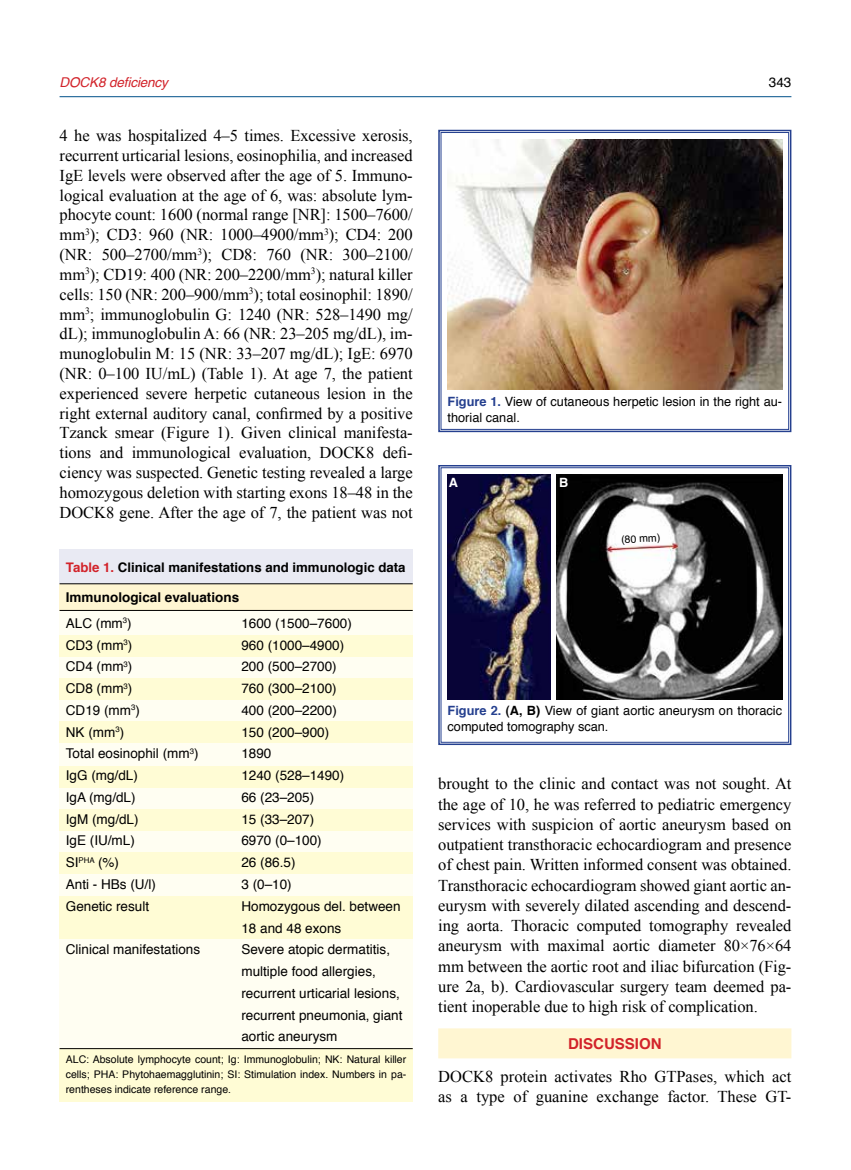
<style>
.page{position:relative;width:851px;height:1170px;background:#fff}
.page>*{position:absolute;margin:0;border:0;box-sizing:border-box;transform-origin:0 0}
.t1{font:16.5px/19.8px "Times New Roman";letter-spacing:-.005em;color:#000;text-align:justify}
.t2{font:700 15px "Helvetica";color:#d2232a}
.t3{font:13.5px/21.8px "Helvetica";color:#000}
.t4{font:700 13.5px/26px "Helvetica";color:#000}
.t5{font:italic 13.5px "Helvetica";letter-spacing:-.01em;color:#d2232a}
.t6{font:700 13.2px "Helvetica";color:#000}
.t7{font:12.75px/16.5px "Helvetica";color:#000}
.t8{font:700 12.75px "Helvetica";color:#fff}
.t9{font:10.5px/15px "Helvetica";color:#000;text-align:justify}
.s1{color:#d2232a}
.s2{font-weight:400}
.s3{font-weight:700;color:#25408f}
.s4{font-weight:700}
</style>
<div class="page">
<div style="left:438px;top:1028px;width:353px;height:30px;background:#fff6d2"></div>
<hr style="left:60px;top:96px;width:731px;height:1px;background:#00508a">
<svg style="left:438px;top:129px;width:354px;height:304px"></svg>
<img style="left:447px;top:139px;width:335px;height:251px">
<div style="left:60px;top:549px;width:352px;height:34px;background:#e9eaf3"></div>
<div style="left:60px;top:610px;width:352px;height:465px;background:#fffef2"></div>
<div style="left:60px;top:584px;width:352px;height:26px;background:#fff6d2"></div>
<div style="left:60px;top:635px;width:352px;height:21px;background:#fffcd5"></div>
<div style="left:60px;top:678px;width:352px;height:21px;background:#fffcd5"></div>
<div style="left:60px;top:721px;width:352px;height:21px;background:#fffcd5"></div>
<div style="left:60px;top:765px;width:352px;height:22px;background:#fffcd5"></div>
<div style="left:60px;top:808px;width:352px;height:22px;background:#fffcd5"></div>
<div style="left:60px;top:852px;width:352px;height:21px;background:#fffcd5"></div>
<div style="left:60px;top:896px;width:352px;height:42px;background:#fffcd5"></div>
<div style="left:60px;top:1048px;width:352px;height:53px;background:#fffcd5"></div>
<hr style="left:60px;top:583px;width:352px;height:1px;background:#000">
<hr style="left:60px;top:610px;width:352px;height:1px;background:#000">
<hr style="left:60px;top:1048px;width:352px;height:1px;background:#000">
<svg style="left:438px;top:465px;width:354px;height:280px"></svg>
<img style="left:447px;top:474px;width:103px;height:225px">
<img style="left:556px;top:474px;width:226px;height:225px">
<p class="t5" style="left:60px;top:71px;width:110px">DOCK8 deficiency</p>
<p class="t3" style="left:768px;top:72px;width:24px">343</p>
<p class="t1" style="left:60px;top:125px;width:354px">4 he was hospitalized 4–5 times. Excessive xerosis, recurrent urticarial lesions, eosinophilia, and increased IgE levels were observed after the age of 5. Immuno&shy;logical evaluation at the age of 6, was: absolute lym&shy;phocyte count: 1600 (normal range [NR]: 1500–7600/ mm<sup>3</sup>); CD3: 960 (NR: 1000–4900/mm<sup>3</sup>); CD4: 200 (NR: 500–2700/mm<sup>3</sup>); CD8: 760 (NR: 300–2100/ mm<sup>3</sup>); CD19: 400 (NR: 200–2200/mm<sup>3</sup>); natural killer cells: 150 (NR: 200–900/mm<sup>3</sup>); total eosinophil: 1890/ mm<sup>3</sup>; immunoglobulin G: 1240 (NR: 528–1490 mg/ dL); immunoglobulin A: 66 (NR: 23–205 mg/dL), im&shy;munoglobulin M: 15 (NR: 33–207 mg/dL); IgE: 6970 (NR: 0–100 IU/mL) (Table 1). At age 7, the patient experienced severe herpetic cutaneous lesion in the right external auditory canal, confirmed by a positive Tzanck smear (Figure 1). Given clinical manifesta&shy;tions and immunological evaluation, DOCK8 defi&shy;ciency was suspected. Genetic testing revealed a large homozygous deletion with starting exons 18–48 in the DOCK8 gene. After the age of 7, the patient was not</p>
<p class="t6" style="left:66px;top:558px;width:341px"><span class="s1">Table 1.</span> Clinical manifestations and immunologic data</p>
<p class="t4" style="left:66px;top:585px;width:175px">Immunological evaluations<br><span class="s2">ALC (mm</span><sup>3</sup><span class="s2">)</span></p>
<p class="t3" style="left:241px;top:613px;width:112px">1600 (1500–7600)</p>
<p class="t3" style="left:66px;top:634px;width:68px">CD3 (mm<sup>3</sup>)</p>
<p class="t3" style="left:241px;top:634px;width:104px">960 (1000–4900)</p>
<p class="t3" style="left:66px;top:656px;width:68px">CD4 (mm<sup>3</sup>)</p>
<p class="t3" style="left:241px;top:656px;width:97px">200 (500–2700)</p>
<p class="t3" style="left:66px;top:678px;width:68px">CD8 (mm<sup>3</sup>)</p>
<p class="t3" style="left:241px;top:678px;width:97px">760 (300–2100)</p>
<p class="t3" style="left:66px;top:700px;width:76px">CD19 (mm<sup>3</sup>)</p>
<p class="t3" style="left:241px;top:700px;width:97px">400 (200–2200)</p>
<p class="t3" style="left:66px;top:721px;width:60px">NK (mm<sup>3</sup>)</p>
<p class="t3" style="left:241px;top:721px;width:89px">150 (200–900)</p>
<p class="t3" style="left:66px;top:743px;width:134px">Total eosinophil (mm<sup>3</sup>)</p>
<p class="t3" style="left:241px;top:743px;width:32px">1890</p>
<p class="t3" style="left:66px;top:765px;width:74px">IgG (mg/dL)</p>
<p class="t3" style="left:241px;top:765px;width:104px">1240 (528–1490)</p>
<p class="t3" style="left:66px;top:787px;width:71px">IgA (mg/dL)</p>
<p class="t3" style="left:241px;top:787px;width:74px">66 (23–205)</p>
<p class="t3" style="left:66px;top:808px;width:74px">IgM (mg/dL)</p>
<p class="t3" style="left:241px;top:808px;width:74px">15 (33–207)</p>
<p class="t3" style="left:66px;top:830px;width:71px">IgE (IU/mL)</p>
<p class="t3" style="left:241px;top:830px;width:82px">6970 (0–100)</p>
<p class="t3" style="left:66px;top:852px;width:55px">SI<sup>PHA</sup> (%)</p>
<p class="t3" style="left:241px;top:852px;width:56px">26 (86.5)</p>
<p class="t3" style="left:66px;top:874px;width:92px">Anti - HBs (U/l)</p>
<p class="t3" style="left:241px;top:874px;width:52px">3 (0–10)</p>
<p class="t3" style="left:66px;top:895px;width:85px">Genetic result</p>
<p class="t3" style="left:241px;top:895px;width:161px">Homozygous del. between<br>18 and 48 exons</p>
<p class="t3" style="left:66px;top:939px;width:136px">Clinical manifestations</p>
<p class="t3" style="left:241px;top:939px;width:162px">Severe atopic dermatitis, multiple food allergies, recurrent urticarial lesions, recurrent pneumonia, giant aortic aneurysm</p>
<p class="t9" style="left:66px;top:1052px;width:342px">ALC: Absolute lymphocyte count; Ig: Immunoglobulin; NK: Natural killer cells; PHA: Phytohaemagglutinin; SI: Stimulation index. Numbers in pa&shy;rentheses indicate reference range.</p>
<p class="t7" style="left:447px;top:394px;width:336px"><span class="s3">Figure 1.</span> View of cutaneous herpetic lesion in the right au&shy;thorial canal.</p>
<p class="t8" style="left:448px;top:474px;width:11px">A</p>
<p class="t8" style="left:559px;top:474px;width:11px">B</p>
<p class="t9" style="left:620px;top:532px;width:41px;rotate:-3deg">(80 mm)</p>
<p class="t7" style="left:447px;top:703px;width:336px"><span class="s3">Figure 2.</span> <span class="s4">(A, B)</span> View of giant aortic aneurysm on thoracic computed tomography scan.</p>
<p class="t1" style="left:438px;top:773px;width:354px;line-height:20.2px">brought to the clinic and contact was not sought. At the age of 10, he was referred to pediatric emergency services with suspicion of aortic aneurysm based on outpatient transthoracic echocardiogram and presence of chest pain. Written informed consent was obtained.<br>Transthoracic echocardiogram showed giant aortic an&shy;eurysm with severely dilated ascending and descend&shy;ing aorta. Thoracic computed tomography revealed aneurysm with maximal aortic diameter 80×76×64 mm between the aortic root and iliac bifurcation (Fig&shy;ure 2a, b). Cardiovascular surgery team deemed pa&shy;tient inoperable due to high risk of complication.</p>
<p class="t2" style="left:568px;top:1032px;width:95px">DISCUSSION</p>
<p class="t1" style="left:438px;top:1065px;width:354px;line-height:20.2px">DOCK8 protein activates Rho GTPases, which act as a type of guanine exchange factor. These GT-</p>
</div>
